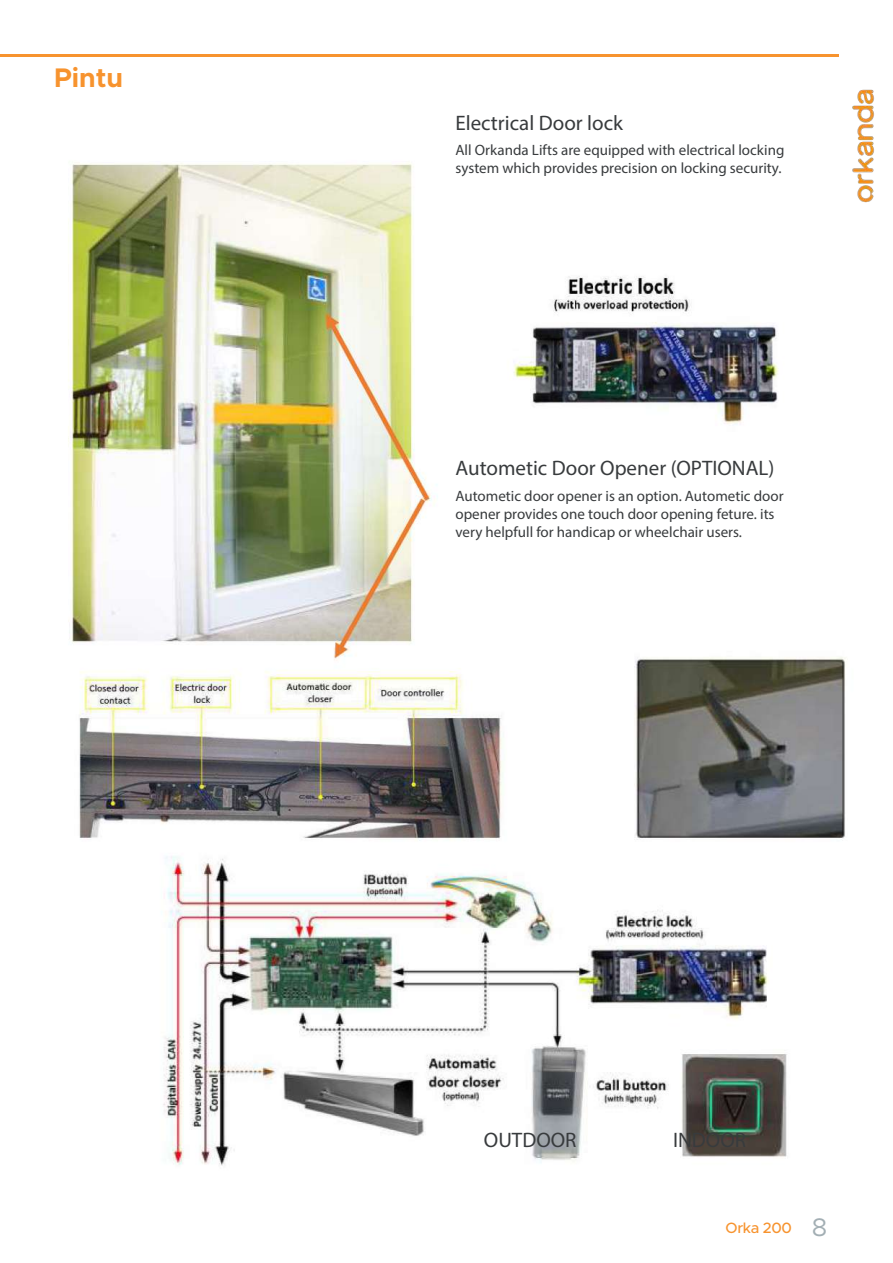
<style>
.page{position:relative;width:893px;height:1263px;background:#fff}
.page>*{position:absolute;margin:0;border:0;box-sizing:border-box;transform-origin:0 0}
.t1{font:700 27px "Metropolis";color:#f7932e}
.t2{font:21px "Myriad Pro";color:#383b3d}
.t3{font:15px/18px "Myriad Pro";color:#383b3d}
.t4{font:500 15px "Metropolis";letter-spacing:-.025em;color:#f7932e}
.s1{font-weight:400;font-size:25.5px;color:#a3afb4}
</style>
<div class="page">
<img style="left:0;top:56px;width:846px;height:1110px">
<img style="left:852px;top:89px;width:22px;height:114px">
<hr style="left:0;top:54px;width:839px;height:2px;background:#f7932e">
<h1 class="t1" style="left:54px;top:61px;width:71px">Pintu</h1>
<h2 class="t2" style="left:455px;top:110px;width:169px">Electrical Door lock</h2>
<p class="t3" style="left:455px;top:141px;width:330px">All Orkanda Lifts are equipped with electrical locking system which provides precision on locking security.</p>
<h2 class="t2" style="left:455px;top:455px;width:320px">Autometic Door Opener (OPTIONAL)</h2>
<p class="t3" style="left:455px;top:486px;width:330px">Autometic door opener is an option. Autometic door opener provides one touch door opening feture. its very helpfull for handicap or wheelchair users.</p>
<h2 class="t2" style="left:484px;top:1127px;width:94px">OUTDOOR</h2>
<h2 class="t2" style="left:673px;top:1127px;width:75px">INDOOR</h2>
<p class="t4" style="left:726px;top:1219px;width:103px">Orka 200 <span class="s1">8</span></p>
</div>
